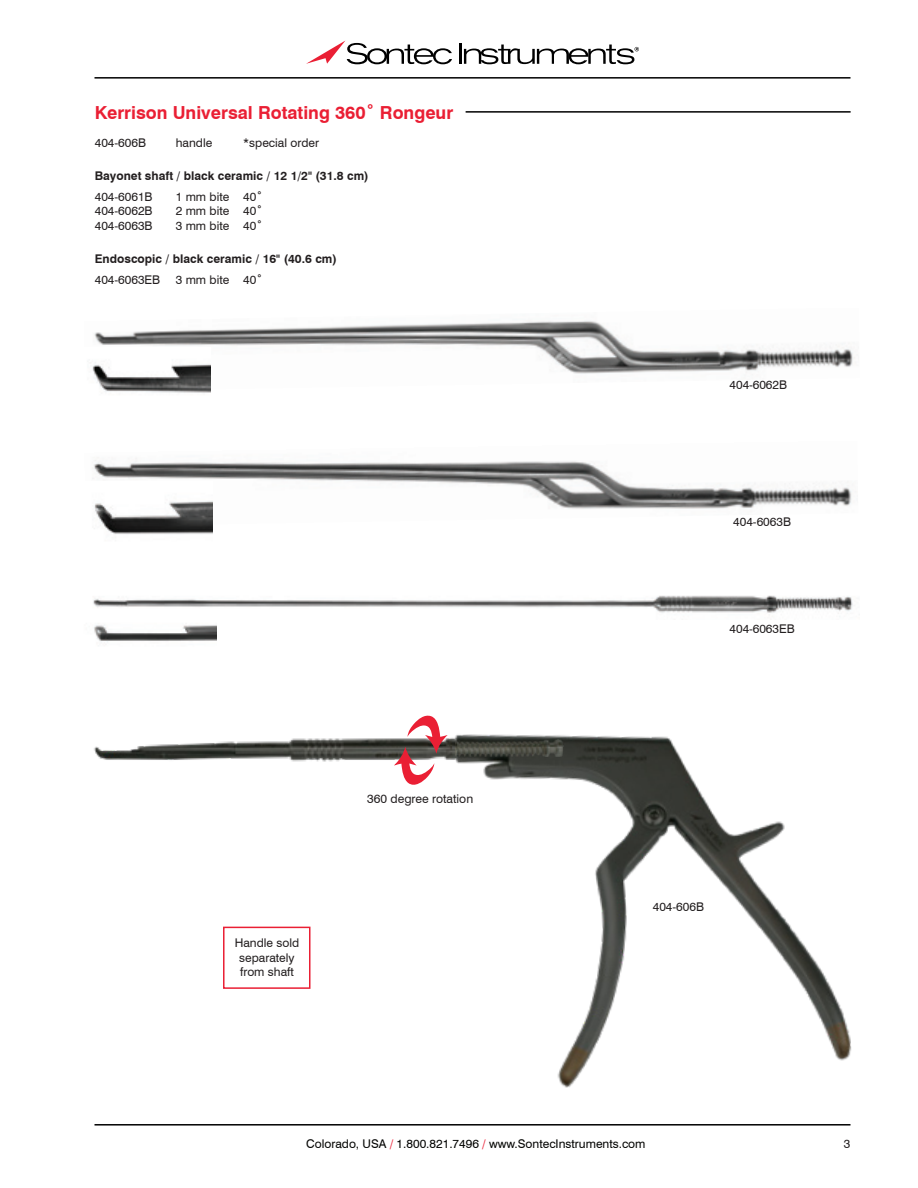
<style>
.page{position:relative;width:918px;height:1188px;background:#fff}
.page>*{position:absolute;margin:0;border:0;box-sizing:border-box;transform-origin:0 0}
.t1{font:700 18px "Swiss 721 BT";color:#ea1f34}
.Misc{font:12.15px "Swiss 721 BT";color:#231f20}
.Item{font:12px "Swiss 721 BT";color:#231f20}
.Description{font:700 12px "Swiss 721 BT";color:#231f20}
.Misc-2{font:12px/14.4px "Swiss 721 BT";color:#231f20;text-align:center}
.t2{font:12px "Swiss 721 BT";color:#040503}
.s1{color:#ea2036}
</style>
<div class="page">
<hr style="left:466px;top:111px;width:385px;height:2px;background:#000">
<img style="left:94px;top:320px;width:761px;height:54px">
<img style="left:90px;top:348px;width:121px;height:45px">
<img style="left:92px;top:458px;width:760px;height:68px">
<img style="left:92px;top:482px;width:120px;height:53px">
<img style="left:93px;top:595px;width:760px;height:19px">
<img style="left:93px;top:611px;width:124px;height:31px">
<img style="left:557px;top:735px;width:295px;height:391px">
<img style="left:94px;top:734px;width:483px;height:77px">
<svg style="left:394px;top:715px;width:54px;height:73px"></svg>
<div style="left:223px;top:927px;width:87px;height:62px;border:2px solid #ea1f34"></div>
<hr style="left:94px;top:1124px;width:756px;height:2px;background:#000">
<hr style="left:94px;top:77px;width:756px;height:2px;background:#000">
<svg style="left:306px;top:40px;width:146px;height:24px"></svg>
<hr style="left:459px;top:43px;width:3px;height:21px;background:#000">
<svg style="left:464px;top:45px;width:175px;height:19px"></svg>
<p class="t1" style="left:95px;top:101px;width:360px">Kerrison Universal Rotating 360˚ Rongeur</p>
<p class="Item" style="left:95px;top:135px;width:53px">404-606B</p>
<p class="Item" style="left:176px;top:135px;width:38px">handle</p>
<p class="Item" style="left:243px;top:135px;width:77px">*special order</p>
<p class="Description" style="left:95px;top:168px;width:275px">Bayonet shaft / black ceramic / 12 1/2" (31.8 cm)</p>
<p class="Item" style="left:95px;top:189px;width:59px">404-6061B</p>
<p class="Item" style="left:176px;top:189px;width:88px">1 mm bite 40˚</p>
<p class="Item" style="left:95px;top:204px;width:59px">404-6062B</p>
<p class="Item" style="left:176px;top:204px;width:88px">2 mm bite 40˚</p>
<p class="Item" style="left:95px;top:218px;width:59px">404-6063B</p>
<p class="Item" style="left:176px;top:218px;width:88px">3 mm bite 40˚</p>
<p class="Description" style="left:95px;top:251px;width:244px">Endoscopic / black ceramic / 16" (40.6 cm)</p>
<p class="Item" style="left:95px;top:273px;width:67px">404-6063EB</p>
<p class="Item" style="left:176px;top:273px;width:88px">3 mm bite 40˚</p>
<p class="Misc-2" style="left:235px;top:936px;width:66px">Handle sold separately from shaft</p>
<p class="Misc" style="left:367px;top:791px;width:108px">360 degree rotation</p>
<p class="Misc-2" style="left:730px;top:377px;width:59px">404-6062B</p>
<p class="Misc-2" style="left:733px;top:514px;width:59px">404-6063B</p>
<p class="Misc-2" style="left:730px;top:621px;width:67px">404-6063EB</p>
<p class="Misc-2" style="left:653px;top:900px;width:53px">404-606B</p>
<p class="t2" style="left:306px;top:1136px;width:341px">Colorado, USA <span class="s1">/</span> 1.800.821.7496 <span class="s1">/</span> www.SontecInstruments.com</p>
<p class="Misc-2" style="left:844px;top:1136px;width:8px">3</p>
</div>
